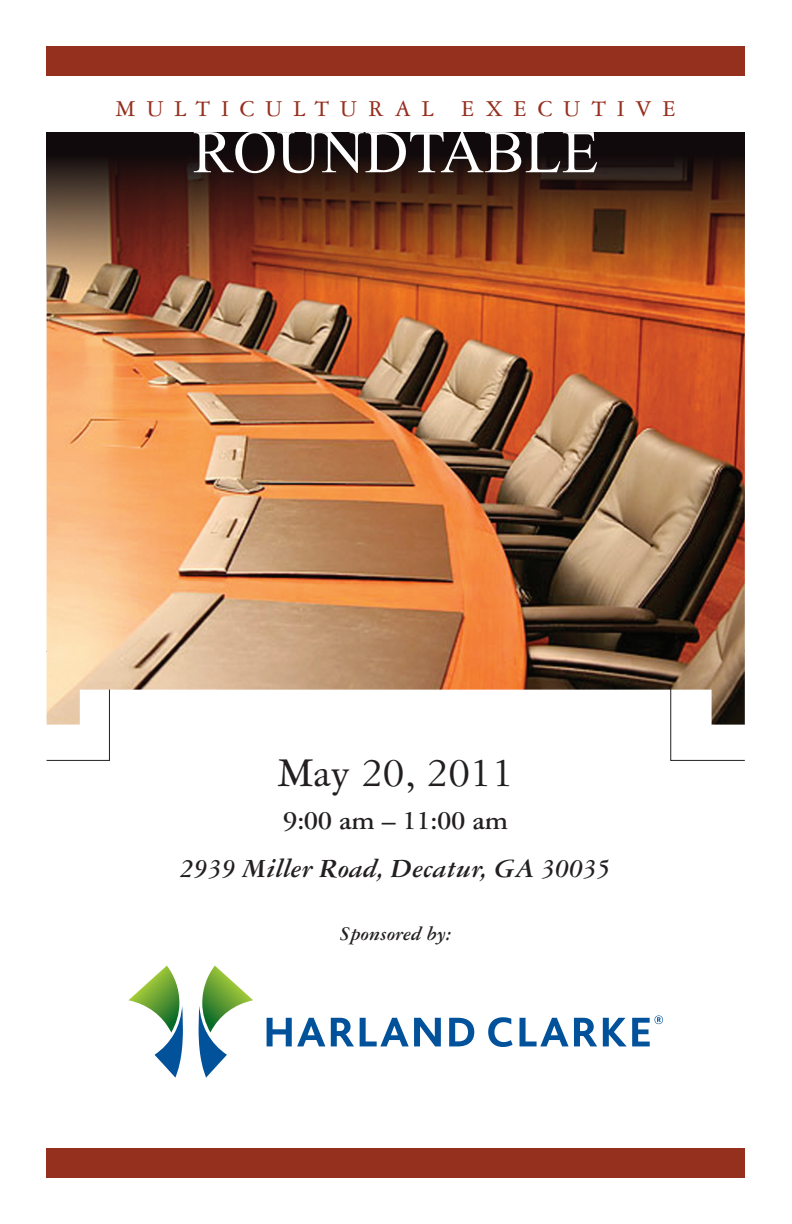
<style>
.page{position:relative;width:792px;height:1224px;background:#fff}
.page>*{position:absolute;margin:0;border:0;box-sizing:border-box;transform-origin:0 0}
.t1{font:60.6px "Times New Roman";color:#fff}
.t2{font:43.6px "Garamond Three";color:#231f20}
.t3{font:italic 700 27.8px "Garamond Three";color:#231f20}
.t4{font:700 27.8px "Garamond Three";color:#231f20}
.t5{font:24.2px "Garamond Three";letter-spacing:.44em;color:#95301f}
.t6{font:italic 700 20.6px "Garamond Three";color:#231f20}
</style>
<div class="page">
<div style="left:46px;top:651px;width:64px;height:110px;border:1px solid #231f20"></div>
<div style="left:670px;top:651px;width:75px;height:110px;border:1px solid #231f20"></div>
<img style="left:47px;top:373px;width:698px;height:352px">
<img style="left:47px;top:133px;width:698px;height:240px">
<div style="left:47px;top:1148px;width:698px;height:29px;background:#95301f"></div>
<div style="left:47px;top:47px;width:698px;height:29px;background:#95301f"></div>
<svg style="left:520px;top:1018px;width:77px;height:28px"></svg>
<svg style="left:488px;top:1017px;width:25px;height:30px"></svg>
<svg style="left:267px;top:1018px;width:58px;height:28px"></svg>
<svg style="left:360px;top:1018px;width:81px;height:28px"></svg>
<svg style="left:449px;top:1018px;width:25px;height:28px"></svg>
<svg style="left:331px;top:1018px;width:23px;height:28px"></svg>
<svg style="left:155px;top:1006px;width:28px;height:72px"></svg>
<svg style="left:199px;top:1006px;width:28px;height:72px"></svg>
<img style="left:128px;top:966px;width:51px;height:67px">
<img style="left:202px;top:966px;width:51px;height:67px">
<svg style="left:603px;top:1015px;width:60px;height:31px"></svg>
<p class="t5" style="left:115px;top:95px;width:562px">MULTICULTURAL EXECUTIVE</p>
<p class="t1" style="left:193px;top:111px;width:407px">ROUNDTABLE</p>
<p class="t2" style="left:278px;top:749px;width:238px">May 20, 2011</p>
<p class="t4" style="left:283px;top:805px;width:226px">9:00 am – 11:00 am</p>
<p class="t3" style="left:180px;top:854px;width:432px">2939 Miller Road, Decatur, GA 30035</p>
<p class="t6" style="left:340px;top:923px;width:113px">Sponsored by:</p>
</div>
